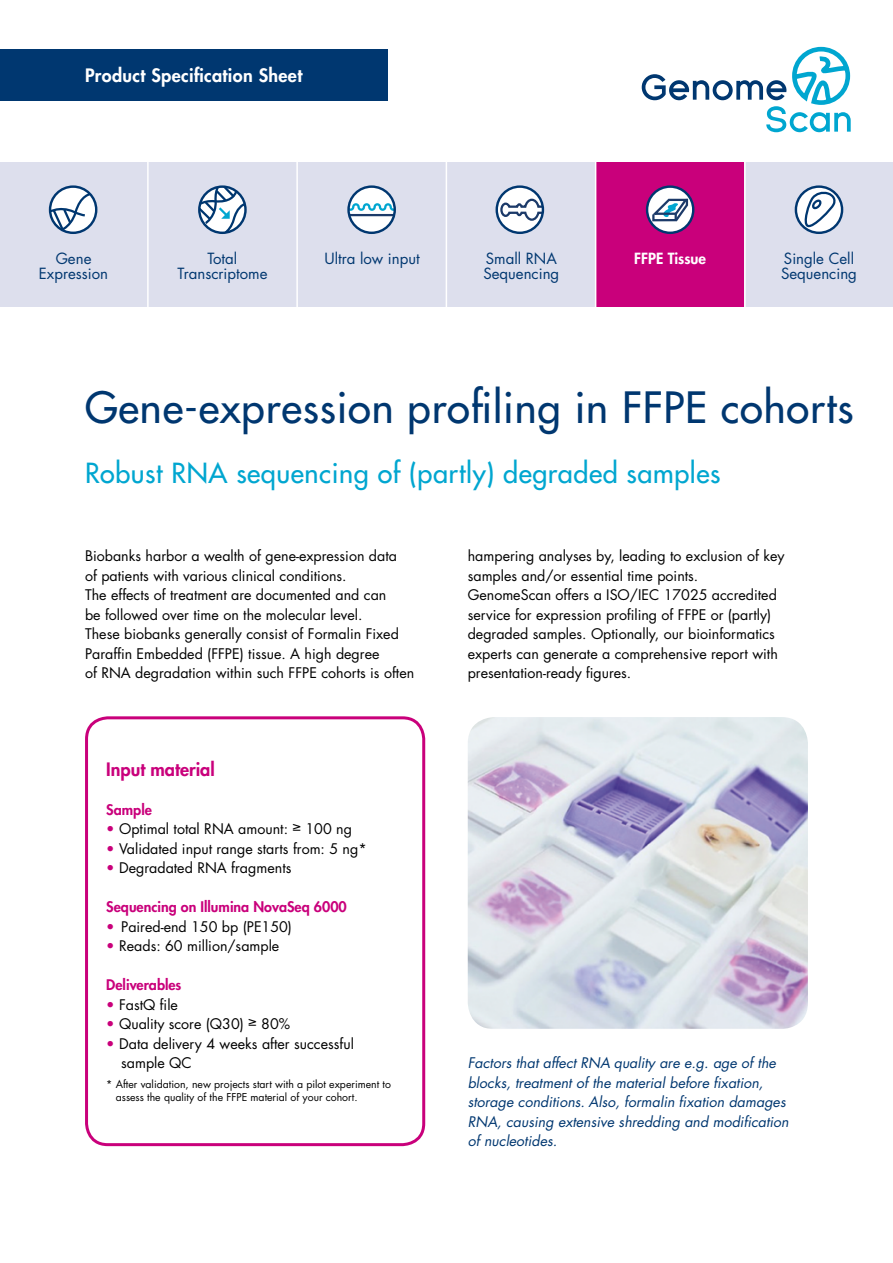
<style>
.page{position:relative;width:893px;height:1263px;background:#fff}
.page>*{position:absolute;margin:0;border:0;box-sizing:border-box;transform-origin:0 0}
.t1{font:42px "Futura";letter-spacing:.02em;color:#003770}
.t2{font:27px "Futura";letter-spacing:.02em;color:#00a6d0}
.t3{font:800 18px "Futura";letter-spacing:.02em;color:#fff}
.t4{font:800 18px "Futura";color:#c9007b}
.t5{font:15px/15px "Futura";color:#003770;text-align:center}
.t6{font:800 15px "Futura";color:#fff}
.t7{font:14.25px/19.5px "Futura";color:#000}
.t8{font:italic 14.25px/19.5px "Futura";color:#003770}
.t9{font:800 14.25px "Futura";color:#c9007b}
.t10{font:10.5px/12.6px "Futura";color:#000}
.s1{color:#c9007b}
</style>
<div class="page">
<svg style="left:642px;top:46px;width:209px;height:86px"></svg>
<div style="left:0;top:49px;width:387px;height:51px;background:#003770"></div>
<div style="left:0;top:162px;width:893px;height:144px;background:#dddfed"></div>
<div style="left:595px;top:162px;width:148px;height:144px;background:#c9007b"></div>
<svg style="left:50px;top:187px;width:46px;height:46px"></svg>
<svg style="left:50px;top:191px;width:46px;height:42px;background:#c3cfdd"></svg>
<div style="left:49px;top:185px;width:48px;height:49px;border:2px solid #003770;border-radius:50%"></div>
<svg style="left:199px;top:188px;width:46px;height:45px"></svg>
<div style="left:198px;top:185px;width:49px;height:49px;border:2px solid #003770;border-radius:50%"></div>
<svg style="left:349px;top:187px;width:46px;height:46px"></svg>
<svg style="left:350px;top:202px;width:43px;height:10px"></svg>
<hr style="left:349px;top:214px;width:46px;height:2px;background:#1c3a69">
<div style="left:347px;top:185px;width:49px;height:49px;border:2px solid #003770;border-radius:50%"></div>
<svg style="left:647px;top:187px;width:46px;height:46px"></svg>
<svg style="left:651px;top:197px;width:38px;height:26px"></svg>
<div style="left:646px;top:185px;width:48px;height:49px;border:2px solid #003770;border-radius:50%"></div>
<svg style="left:796px;top:187px;width:46px;height:46px"></svg>
<svg style="left:800px;top:191px;width:37px;height:37px"></svg>
<div style="left:795px;top:185px;width:48px;height:49px;border:2px solid #003770;border-radius:50%"></div>
<svg style="left:497px;top:187px;width:46px;height:46px"></svg>
<svg style="left:500px;top:197px;width:43px;height:25px"></svg>
<div style="left:496px;top:185px;width:48px;height:49px;border:2px solid #003770;border-radius:50%"></div>
<hr style="left:147px;top:142px;width:2px;height:200px;background:#fff">
<hr style="left:296px;top:142px;width:2px;height:200px;background:#fff">
<hr style="left:446px;top:142px;width:1px;height:200px;background:#fff">
<hr style="left:595px;top:142px;width:1px;height:200px;background:#fff">
<hr style="left:744px;top:142px;width:2px;height:200px;background:#fff">
<img style="left:468px;top:717px;width:340px;height:312px">
<div style="left:85px;top:716px;width:340px;height:430px;border:3px solid #c9007b;border-radius:21px"></div>
<p class="t3" style="left:85px;top:63px;width:219px">Product Specification Sheet</p>
<p class="t5" style="left:39px;top:251px;width:71px">Gene<br>Expression</p>
<p class="t5" style="left:177px;top:251px;width:92px">Total<br>Transcriptome</p>
<p class="t5" style="left:781px;top:251px;width:77px;text-align:left">Single Cell<br>Sequencing</p>
<p class="t5" style="left:324px;top:251px;width:97px">Ultra low input</p>
<p class="t5" style="left:483px;top:251px;width:77px;text-align:left">Small RNA<br>Sequencing</p>
<p class="t6" style="left:634px;top:248px;width:73px">FFPE Tissue</p>
<h1 class="t1" style="left:85px;top:380px;width:770px">Gene-expression profiling in FFPE cohorts</h1>
<h2 class="t2" style="left:85px;top:455px;width:637px">Robust RNA sequencing of (partly) degraded samples</h2>
<p class="t7" style="left:85px;top:546px;width:331px">Biobanks harbor a wealth of gene-expression data<br>of patients with various clinical conditions.<br>The effects of treatment are documented and can<br>be followed over time on the molecular level.<br>These biobanks generally consist of Formalin Fixed Paraffin Embedded (FFPE) tissue. A high degree<br>of RNA degradation within such FFPE cohorts is often</p>
<p class="t4" style="left:106px;top:757px;width:110px">Input material</p>
<p class="t9" style="left:106px;top:800px;width:47px">Sample</p>
<p class="t7" style="left:106px;top:819px;width:247px"><span class="s1">•</span> Optimal total RNA amount: ≥ 100 ng</p>
<p class="t7" style="left:106px;top:838px;width:262px"><span class="s1">•</span> Validated input range starts from: 5 ng*</p>
<p class="t7" style="left:106px;top:858px;width:187px"><span class="s1">•</span> Degradated RNA fragments</p>
<p class="t9" style="left:106px;top:897px;width:242px">Sequencing on Illumina NovaSeq 6000</p>
<p class="t7" style="left:106px;top:916px;width:187px"><span class="s1">•</span> Paired-end 150 bp (PE150)</p>
<p class="t7" style="left:106px;top:936px;width:175px"><span class="s1">•</span> Reads: 60 million/sample</p>
<p class="t9" style="left:106px;top:975px;width:77px">Deliverables</p>
<p class="t7" style="left:106px;top:994px;width:73px"><span class="s1">•</span> FastQ file</p>
<p class="t7" style="left:106px;top:1014px;width:185px"><span class="s1">•</span> Quality score (Q30) ≥ 80%</p>
<p class="t7" style="left:121px;top:1033px;width:234px;text-indent:-15px"><span class="s1">•</span> Data delivery 4 weeks after successful sample QC</p>
<p class="t10" style="left:116px;top:1078px;width:277px;text-indent:-9px">* After validation, new projects start with a pilot experiment to assess the quality of the FFPE material of your cohort.</p>
<p class="t7" style="left:468px;top:546px;width:318px">hampering analyses by, leading to exclusion of key samples and/or essential time points.<br>GenomeScan offers a ISO/IEC 17025 accredited service for expression profiling of FFPE or (partly) degraded samples. Optionally, our bioinformatics experts can generate a comprehensive report with presentation-ready figures.</p>
<p class="t8" style="left:468px;top:1053px;width:322px">Factors that affect RNA quality are e.g. age of the blocks, treatment of the material before fixation, storage conditions. Also, formalin fixation damages RNA, causing extensive shredding and modification of nucleotides.</p>
</div>
